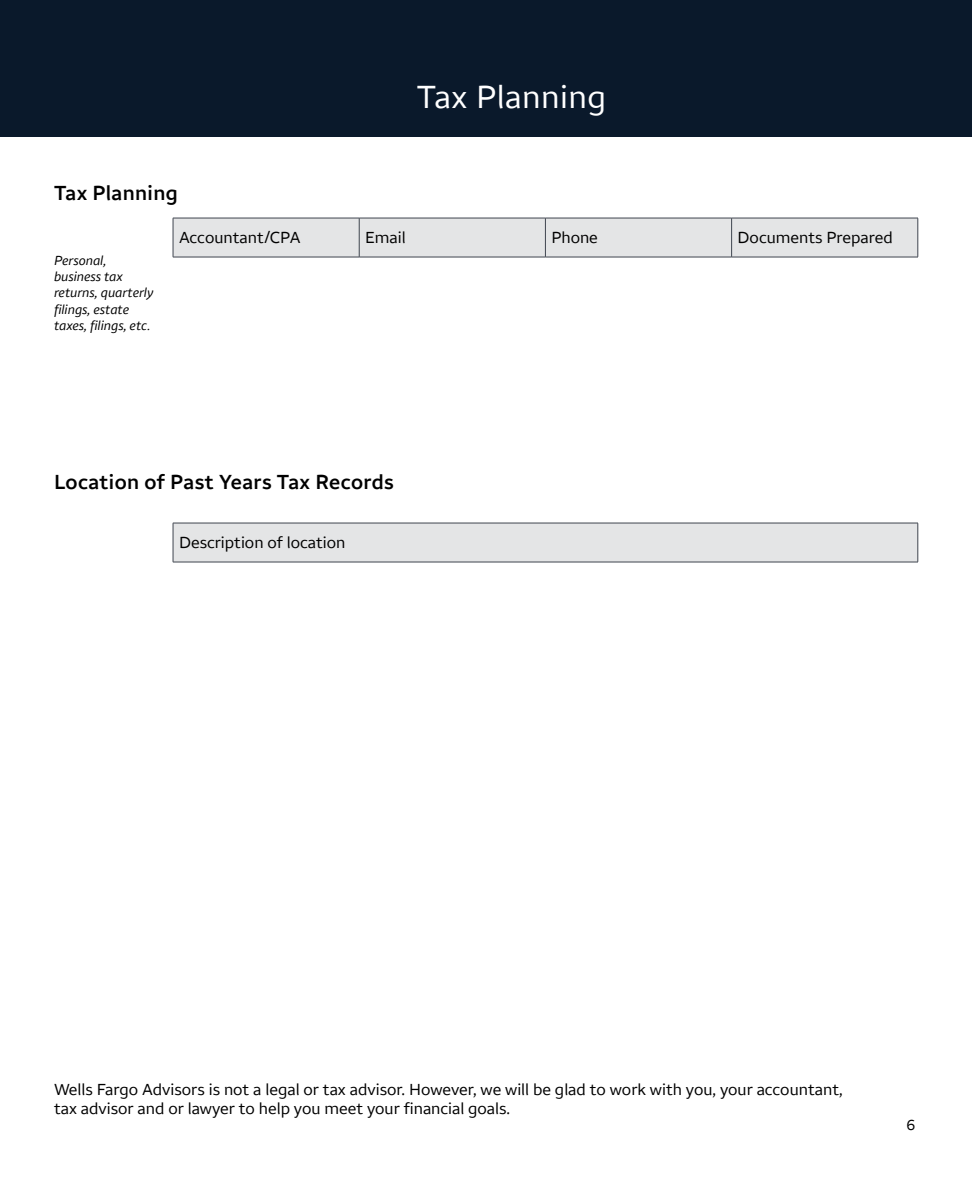
<style>
.page{position:relative;width:972px;height:1188px;background:#fff}
.page>*{position:absolute;margin:0;border:0;box-sizing:border-box;transform-origin:0 0}
.t1{font:33px "Wells Fargo Sans";letter-spacing:.015em;color:#fff}
.t2{font:600 21px "Wells Fargo Sans";letter-spacing:.02em;color:#000}
.t3{font:16.5px/19.5px "Wells Fargo Sans";color:#000}
.t4{font:15px "Wells Fargo Sans";color:#000}
.t5{font:italic 13.5px/16.2px "Wells Fargo Sans";color:#000}
</style>
<div class="page">
<div style="left:0;top:0;width:972px;height:136px;background:#0a192b"></div>
<div style="left:174px;top:219px;width:744px;height:38px;background:#e4e5e6"></div>
<hr style="left:359px;top:218px;width:1px;height:39px;background:#3f454f">
<hr style="left:545px;top:218px;width:1px;height:39px;background:#3f454f">
<hr style="left:731px;top:218px;width:1px;height:39px;background:#3f454f">
<hr style="left:173px;top:218px;width:186px;height:1px;background:#3f454f">
<hr style="left:173px;top:218px;width:1px;height:39px;background:#3f454f">
<hr style="left:359px;top:218px;width:186px;height:1px;background:#3f454f">
<hr style="left:545px;top:218px;width:187px;height:1px;background:#3f454f">
<hr style="left:732px;top:218px;width:186px;height:1px;background:#3f454f">
<hr style="left:918px;top:218px;width:1px;height:39px;background:#3f454f">
<hr style="left:173px;top:257px;width:186px;height:1px;background:#3f454f">
<hr style="left:359px;top:257px;width:186px;height:1px;background:#3f454f">
<hr style="left:545px;top:257px;width:187px;height:1px;background:#3f454f">
<hr style="left:732px;top:257px;width:186px;height:1px;background:#3f454f">
<div style="left:173px;top:523px;width:745px;height:39px;background:#e4e5e6"></div>
<hr style="left:918px;top:523px;width:1px;height:39px;background:#3f454f">
<hr style="left:173px;top:562px;width:745px;height:1px;background:#3f454f">
<hr style="left:173px;top:523px;width:745px;height:1px;background:#3f454f">
<hr style="left:173px;top:523px;width:1px;height:39px;background:#3f454f">
<p class="t2" style="left:54px;top:180px;width:125px">Tax Planning</p>
<h1 class="t1" style="left:417px;top:77px;width:191px">Tax Planning</h1>
<p class="t5" style="left:54px;top:252px;width:101px">Personal, business tax returns, quarterly filings, estate taxes, filings, etc.</p>
<p class="t3" style="left:179px;top:228px;width:123px">Accountant/CPA</p>
<p class="t3" style="left:365px;top:228px;width:42px">Email</p>
<p class="t3" style="left:551px;top:228px;width:48px">Phone</p>
<p class="t3" style="left:738px;top:228px;width:157px">Documents Prepared</p>
<p class="t2" style="left:54px;top:469px;width:342px">Location of Past Years Tax Records</p>
<p class="t3" style="left:179px;top:533px;width:168px">Description of location</p>
<p class="t3" style="left:54px;top:1079px;width:790px">Wells Fargo Advisors is not a legal or tax advisor. However, we will be glad to work with you, your accountant, tax advisor and or lawyer to help you meet your financial goals.</p>
<p class="t4" style="left:906px;top:1116px;width:10px">6</p>
</div>
